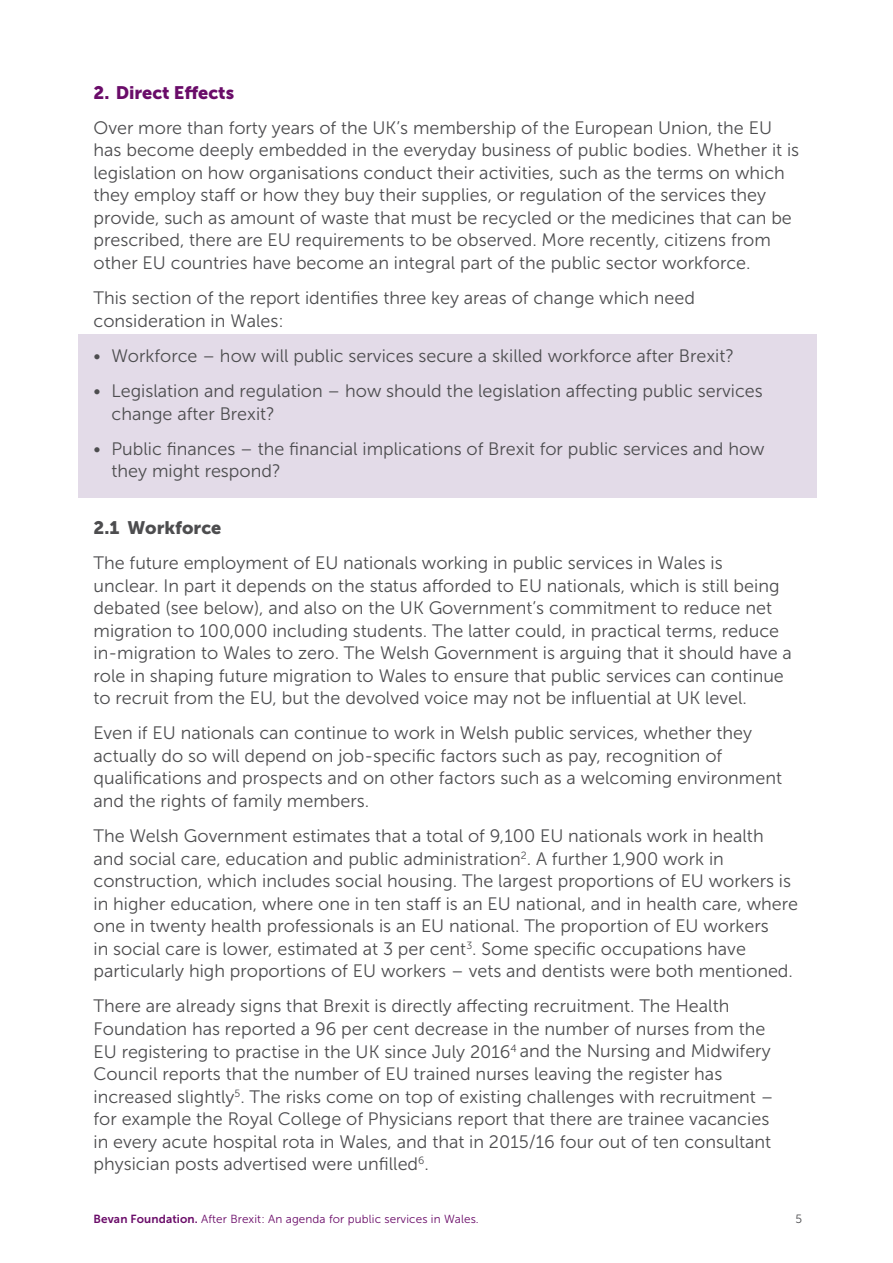
<style>
.page{position:relative;width:893px;height:1263px;background:#fff}
.page>*{position:absolute;margin:0;border:0;box-sizing:border-box;transform-origin:0 0}
.t1{font:18px/22.5px "Museo Sans 300";color:#4d4d4f}
.t2{font:18px "Museo Sans 900";color:#6a0c69}
.t3{font:18px "Museo Sans 900";color:#4d4d4f}
.t4{font:12px "Museo Sans 300";color:#4d4d4f}
.t5{font:11.7px "Museo Sans 300";letter-spacing:.01em;color:#6a0c69}
.s1{font-family:"Museo Sans 700"}
</style>
<div class="page">
<div style="left:78px;top:334px;width:738px;height:163px;background:#e3dbe8"></div>
<p class="t2" style="left:94px;top:82px;width:142px">2. Direct Effects</p>
<p class="t1" style="left:94px;top:116px;width:707px">Over more than forty years of the UK’s membership of the European Union, the EU has become deeply embedded in the everyday business of public bodies. Whether it is legislation on how organisations conduct their activities, such as the terms on which they employ staff or how they buy their supplies, or regulation of the services they provide, such as amount of waste that must be recycled or the medicines that can be prescribed, there are E U requirements to be observed. More recently, citizens from other E U countries have become an integral part of the public sector workforce.</p>
<p class="t1" style="left:94px;top:287px;width:603px">This section of the report identifies three key areas of change which need consideration in Wales:</p>
<p class="t1" style="left:94px;top:345px;width:642px">• Workforce – how will public services secure a skilled workforce after Brexit?</p>
<p class="t1" style="left:112px;top:380px;width:653px;text-indent:-18px">• Legislation and regulation – how should the legislation affecting public services change after Brexit?</p>
<p class="t1" style="left:112px;top:438px;width:655px;text-indent:-18px">• Public finances – the financial implications of Brexit for public services and how they might respond?</p>
<p class="t3" style="left:94px;top:517px;width:129px">2.1 Workforce</p>
<p class="t1" style="left:94px;top:552px;width:700px">The future employment of E U nationals working in public services in Wales is unclear. In part it depends on the status afforded to E U nationals, which is still being debated (see below), and also on the UK Government’s commitment to reduce net migration to 100,000 including students. The latter could, in practical terms, reduce in-migration to Wales to zero. The Welsh Government is arguing that it should have a role in shaping future migration to Wales to ensure that public services can continue to recruit from the E U, but the devolved voice may not be influential at UK level.</p>
<p class="t1" style="left:94px;top:722px;width:690px">Even if E U nationals can continue to work in Welsh public services, whether they actually do so will depend on job-specific factors such as pay, recognition of qualifications and prospects and on other factors such as a welcoming environment and the rights of family members.</p>
<p class="t1" style="left:94px;top:825px;width:706px">The Welsh Government estimates that a total of 9,100 E U nationals work in health and social care, education and public administration<sup>2</sup>. A further 1,900 work in construction, which includes social housing. The largest proportions of EU workers is in higher education, where one in ten staff is an EU national, and in health care, where one in twenty health professionals is an E U national. The proportion of E U workers<br>in social care is lower, estimated at 3 per cent<sup>3</sup>. Some specific occupations have particularly high proportions of E U workers – vets and dentists were both mentioned.</p>
<p class="t1" style="left:94px;top:995px;width:681px">There are already signs that B rexit is directly affecting recruitment. The Health Foundation has reported a 96 per cent decrease in the number of nurses from the EU registering to practise in the UK since July 2016<sup>4</sup> and the N ursing and M idwifery Council reports that the number of E U trained nurses leaving the register has increased slightly<sup>5</sup>. The risks come on top of existing challenges with recruitment – for example the Royal College of Physicians report that there are trainee vacancies in every acute hospital rota in Wales, and that in 2015/16 four out of ten consultant physician posts advertised were unfilled<sup>6</sup>.</p>
<p class="t5" style="left:94px;top:1212px;width:387px"><span class="s1">Bevan Foundation.</span> After B rexit: An agenda for public services in Wales.</p>
<p class="t4" style="left:795px;top:1212px;width:8px">5</p>
</div>
